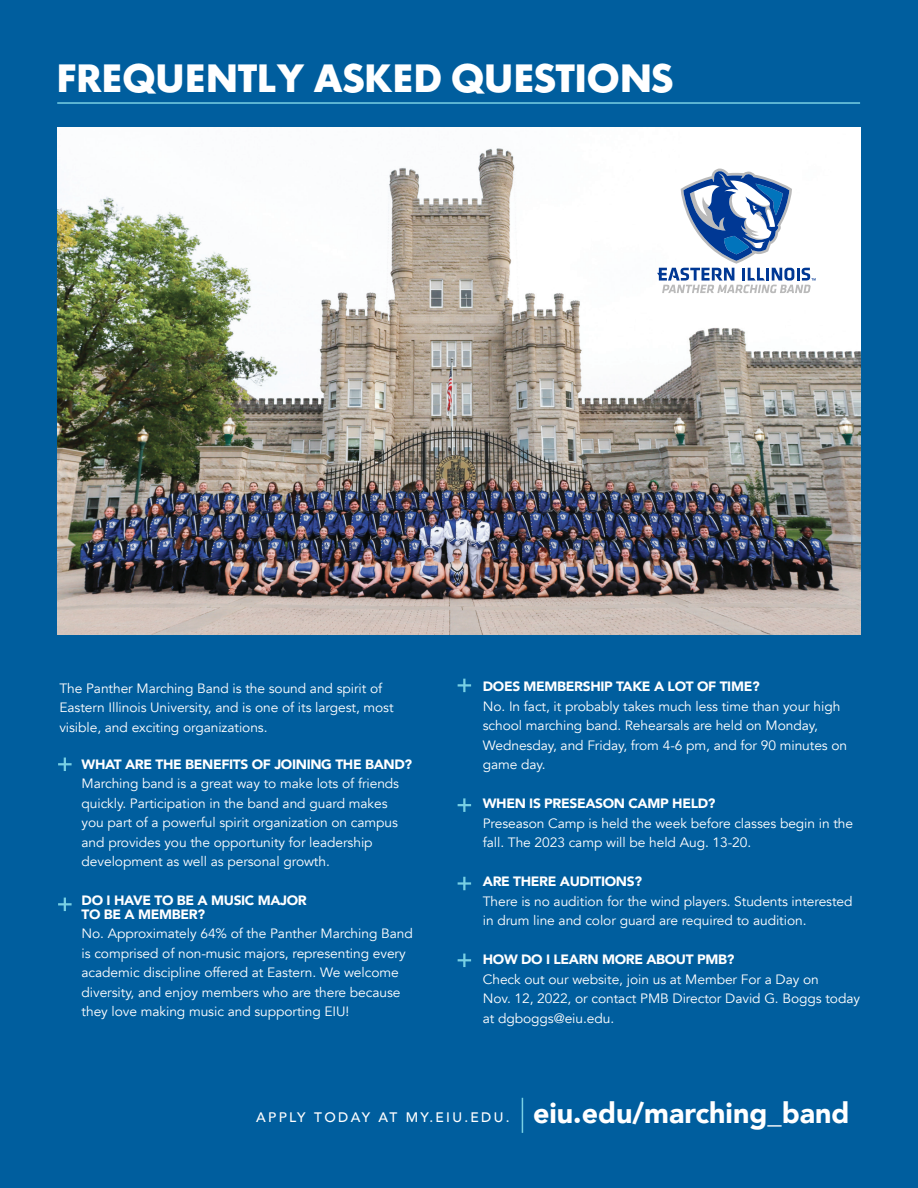
<style>
.page{position:relative;width:918px;height:1188px;background:#005e9e}
.page>*{position:absolute;margin:0;border:0;box-sizing:border-box;transform-origin:0 0}
.t1{font:36px "Futura Maxi CG Bold";letter-spacing:-.025em;color:#fff}
.t2{font:900 28.5px "Avenir";color:#fff}
.t3{font:500 13.8px "Avenir";letter-spacing:.17em;color:#fff}
.Century_Gothic_12_pt{font:13.5px/19.5px "Avenir";letter-spacing:-.005em;color:#fff}
.Century_Gothic_12_pt-2{font:900 13.5px "Avenir";letter-spacing:-.025em;color:#fff}
</style>
<div class="page">
<svg style="left:58px;top:758px;width:14px;height:13px"></svg>
<svg style="left:58px;top:898px;width:14px;height:13px"></svg>
<svg style="left:458px;top:679px;width:13px;height:13px"></svg>
<svg style="left:458px;top:798px;width:13px;height:14px"></svg>
<svg style="left:458px;top:877px;width:13px;height:13px"></svg>
<svg style="left:458px;top:954px;width:13px;height:13px"></svg>
<hr style="left:522px;top:1098px;width:1px;height:35px;background:#78d0e4">
<hr style="left:57px;top:102px;width:803px;height:2px;background:#78d0e4">
<img style="left:57px;top:128px;width:804px;height:506px">
<svg style="left:657px;top:169px;width:159px;height:124px;background:#b5c5dc"></svg>
<p class="t1" style="left:56px;top:55px;width:619px">FREQUENTLY ASKED QUESTIONS</p>
<p class="Century_Gothic_12_pt" style="left:59px;top:678px;width:336px">The Panther Marching Band is the sound and spirit of<br>Eastern Illinois University, and is one of its largest, most visible, and exciting organizations.</p>
<p class="Century_Gothic_12_pt-2" style="left:82px;top:752px;width:332px">WHAT ARE THE BENEFITS OF JOINING THE BAND?</p>
<p class="Century_Gothic_12_pt" style="left:82px;top:774px;width:319px">Marching band is a great way to make lots of friends quickly. Participation in the band and guard makes you part of a powerful spirit organization on campus and provides you the opportunity for leadership development as well as personal growth.</p>
<p class="Century_Gothic_12_pt-2" style="left:82px;top:889px;width:227px">DO I HAVE TO BE A MUSIC MAJOR</p>
<p class="Century_Gothic_12_pt-2" style="left:82px;top:902px;width:125px">TO BE A MEMBER?</p>
<p class="Century_Gothic_12_pt" style="left:82px;top:924px;width:333px">No. Approximately 64% of the Panther Marching Band is comprised of non-music majors, representing every academic discipline offered at Eastern. We welcome diversity, and enjoy members who are there because they love making music and supporting EIU!</p>
<p class="Century_Gothic_12_pt-2" style="left:483px;top:675px;width:278px">DOES MEMBERSHIP TAKE A LOT OF TIME?</p>
<p class="Century_Gothic_12_pt" style="left:483px;top:697px;width:366px">No. In fact, it probably takes much less time than your high school marching band. Rehearsals are held on Monday, Wednesday, and Friday, from 4-6 pm, and for 90 minutes on game day.</p>
<p class="Century_Gothic_12_pt-2" style="left:483px;top:792px;width:234px">WHEN IS PRESEASON CAMP HELD?</p>
<p class="Century_Gothic_12_pt" style="left:483px;top:814px;width:372px">Preseason Camp is held the week before classes begin in the fall. The 2023 camp will be held Aug. 13-20.</p>
<p class="Century_Gothic_12_pt-2" style="left:483px;top:870px;width:161px">ARE THERE AUDITIONS?</p>
<p class="Century_Gothic_12_pt" style="left:483px;top:892px;width:371px">There is no audition for the wind players. Students interested in drum line and color guard are required to audition.</p>
<p class="Century_Gothic_12_pt-2" style="left:483px;top:948px;width:253px">HOW DO I LEARN MORE ABOUT PMB?</p>
<p class="Century_Gothic_12_pt" style="left:483px;top:970px;width:338px">Check out our website, join us at Member For a Day on</p>
<p class="Century_Gothic_12_pt" style="left:483px;top:989px;width:379px">Nov. 12, 2022, or contact PMB Director David G. Boggs today at dgboggs@eiu.edu.</p>
<p class="t3" style="left:256px;top:1106px;width:255px">APPLY TODAY AT MY.EIU.EDU.</p>
<p class="t2" style="left:533px;top:1089px;width:318px">eiu.edu/marching_band</p>
</div>
